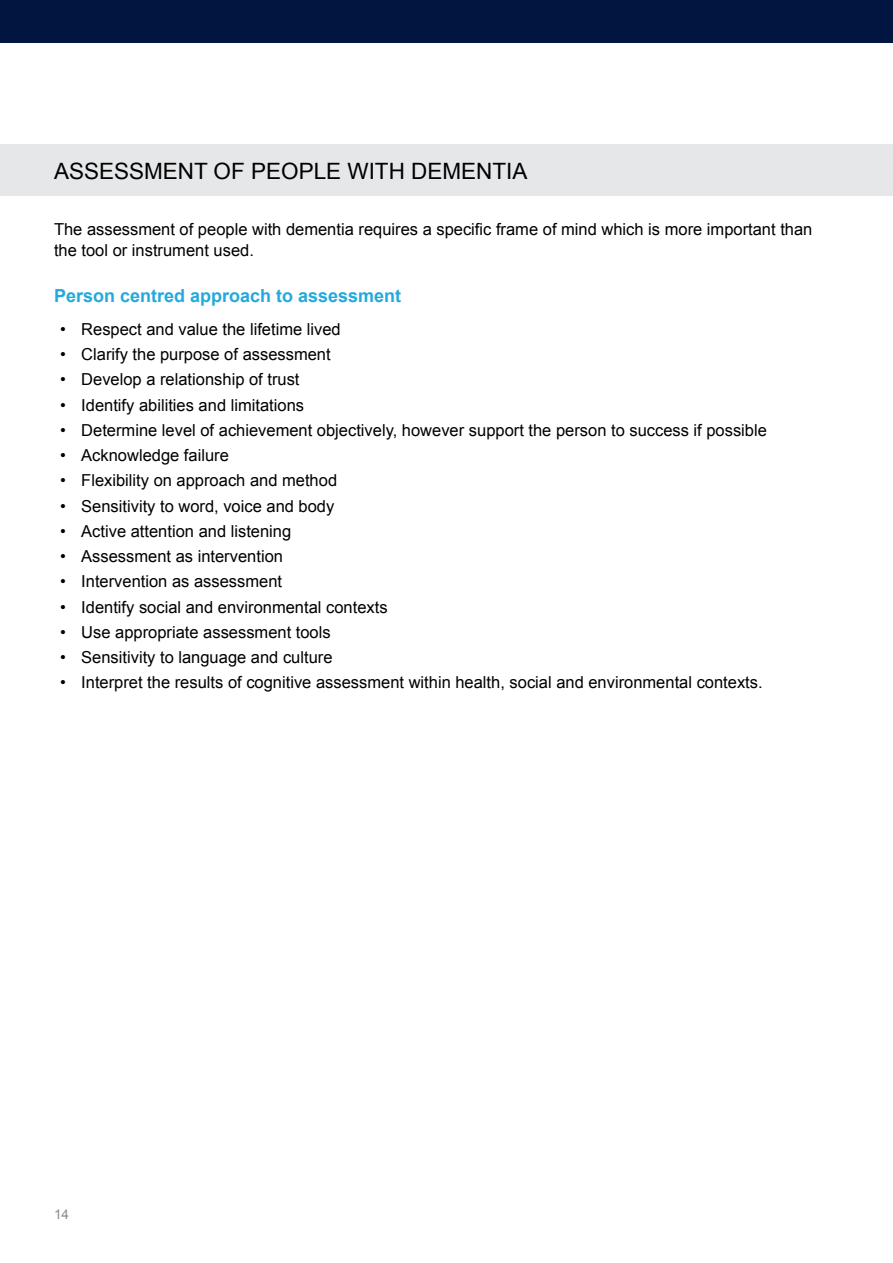
<style>
.page{position:relative;width:893px;height:1263px;background:#fff}
.page>*{position:absolute;margin:0;border:0;box-sizing:border-box;transform-origin:0 0}
.t1{font:22.5px "Arial";color:#000}
.t2{font:700 18px "Arial";color:#25a9dc}
.t3{font:16.5px/21px "Arial";color:#000}
.t4{font:13.5px "Arial";color:#8a8c8e}
</style>
<div class="page">
<div style="left:0;top:0;width:893px;height:42px;background:#001641"></div>
<div style="left:0;top:145px;width:893px;height:51px;background:#e6e7e8"></div>
<h1 class="t1" style="left:54px;top:156px;width:475px">ASSESSMENT OF PEOPLE WITH DEMENTIA</h1>
<p class="t3" style="left:54px;top:219px;width:760px">The assessment of people with dementia requires a specific frame of mind which is more important than the tool or instrument used.</p>
<p class="t2" style="left:54px;top:284px;width:349px">Person centred approach to assessment</p>
<p class="t3" style="left:60px;top:319px;width:282px">• Respect and value the lifetime lived</p>
<p class="t3" style="left:60px;top:344px;width:272px">• Clarify the purpose of assessment</p>
<p class="t3" style="left:60px;top:369px;width:241px">• Develop a relationship of trust</p>
<p class="t3" style="left:60px;top:394px;width:246px">• Identify abilities and limitations</p>
<p class="t3" style="left:60px;top:420px;width:708px">• Determine level of achievement objectively, however support the person to success if possible</p>
<p class="t3" style="left:60px;top:445px;width:170px">• Acknowledge failure</p>
<p class="t3" style="left:60px;top:470px;width:279px">• Flexibility on approach and method</p>
<p class="t3" style="left:60px;top:495px;width:276px">• Sensitivity to word, voice and body</p>
<p class="t3" style="left:60px;top:521px;width:233px">• Active attention and listening</p>
<p class="t3" style="left:60px;top:546px;width:224px">• Assessment as intervention</p>
<p class="t3" style="left:60px;top:571px;width:224px">• Intervention as assessment</p>
<p class="t3" style="left:60px;top:596px;width:329px">• Identify social and environmental contexts</p>
<p class="t3" style="left:60px;top:622px;width:272px">• Use appropriate assessment tools</p>
<p class="t3" style="left:60px;top:647px;width:274px">• Sensitivity to language and culture</p>
<p class="t3" style="left:60px;top:672px;width:704px">• Interpret the results of cognitive assessment within health, social and environmental contexts.</p>
<p class="t4" style="left:54px;top:1206px;width:17px">14</p>
</div>
